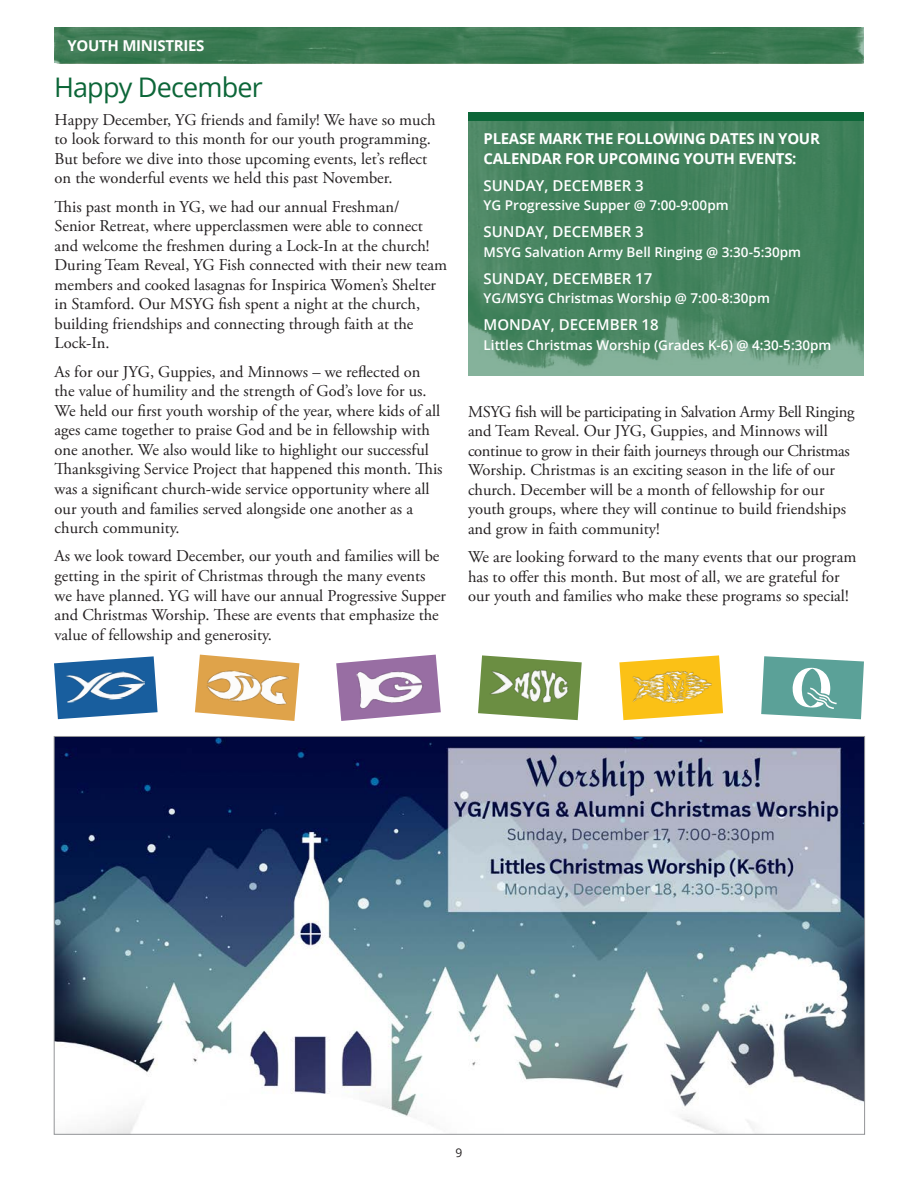
<style>
.page{position:relative;width:918px;height:1188px;background:#fff}
.page>*{position:absolute;margin:0;border:0;box-sizing:border-box;transform-origin:0 0}
._10_Head{font:27px "Open Sans";letter-spacing:-.03em;color:#0c6638}
._50_Body{font:16.5px/19.5px "Adobe Garamond Pro";color:#231f20}
._20_Subhead{font:600 15px "Open Sans";color:#fff}
._20_Subhead-2{font:700 15px/19.5px "Open Sans";letter-spacing:-.02em;color:#fff}
._00_Section_Title{font:700 15px "Open Sans";letter-spacing:-.02em;color:#fff}
._20_Subhead-3{font:600 13.5px "Open Sans";color:#fff}
.t1{font:12px "Open Sans";color:#231f20}
</style>
<div class="page">
<svg style="left:54px;top:27px;width:810px;height:36px;background:#3c7a53"></svg>
<img style="left:56px;top:738px;width:807px;height:395px">
<svg style="left:468px;top:122px;width:396px;height:254px;background:#4b8764"></svg>
<div style="left:468px;top:112px;width:396px;height:10px;background:#0c6638"></div>
<svg style="left:336px;top:655px;width:105px;height:66px"></svg>
<img style="left:356px;top:666px;width:69px;height:43px">
<svg style="left:619px;top:655px;width:104px;height:65px"></svg>
<img style="left:627px;top:664px;width:88px;height:44px">
<svg style="left:54px;top:656px;width:104px;height:63px"></svg>
<img style="left:65px;top:670px;width:81px;height:33px">
<svg style="left:761px;top:656px;width:103px;height:63px"></svg>
<svg style="left:195px;top:655px;width:104px;height:66px"></svg>
<img style="left:205px;top:666px;width:87px;height:43px">
<svg style="left:478px;top:655px;width:104px;height:65px"></svg>
<img style="left:489px;top:666px;width:82px;height:40px">
<p class="_00_Section_Title" style="left:68px;top:35px;width:138px">YOUTH MINISTRIES</p>
<p class="_10_Head" style="left:54px;top:69px;width:210px">Happy December</p>
<p class="_50_Body" style="left:55px;top:111px;width:383px">Happy December, YG friends and family! We have so much to look forward to this month for our youth programming.<br>But before we dive into those upcoming events, let’s reflect on the wonderful events we held this past November.</p>
<p class="_50_Body" style="left:55px;top:198px;width:394px">This past month in YG, we had our annual Freshman/<br>Senior Retreat, where upperclassmen were able to connect and welcome the freshmen during a Lock-In at the church!<br>During Team Reveal, YG Fish connected with their new team members and cooked lasagnas for Inspirica Women’s Shelter in Stamford. Our MSYG fish spent a night at the church, building friendships and connecting through faith at the Lock-In.</p>
<p class="_50_Body" style="left:55px;top:363px;width:390px">As for our JYG, Guppies, and Minnows – we reflected on the value of humility and the strength of God’s love for us.<br>We held our first youth worship of the year, where kids of all ages came together to praise God and be in fellowship with one another. We also would like to highlight our successful Thanksgiving Service Project that happened this month. This was a significant church-wide service opportunity where all our youth and families served alongside one another as a church community.</p>
<p class="_50_Body" style="left:55px;top:547px;width:393px">As we look toward December, our youth and families will be getting in the spirit of Christmas through the many events we have planned. YG will have our annual Progressive Supper and Christmas Worship. These are events that emphasize the value of fellowship and generosity.</p>
<p class="_20_Subhead-2" style="left:484px;top:129px;width:338px">PLEASE MARK THE FOLLOWING DATES IN YOUR<br>CALENDAR FOR UPCOMING YOUTH EVENTS:</p>
<p class="_20_Subhead" style="left:484px;top:175px;width:162px">SUNDAY, DECEMBER 3</p>
<p class="_20_Subhead-3" style="left:484px;top:196px;width:247px">YG Progressive Supper @ 7:00-9:00pm</p>
<p class="_20_Subhead" style="left:484px;top:221px;width:162px">SUNDAY, DECEMBER 3</p>
<p class="_20_Subhead-3" style="left:484px;top:243px;width:319px">MSYG Salvation Army Bell Ringing @ 3:30-5:30pm</p>
<p class="_20_Subhead" style="left:484px;top:268px;width:170px">SUNDAY, DECEMBER 17</p>
<p class="_20_Subhead-3" style="left:484px;top:289px;width:288px">YG/MSYG Christmas Worship @ 7:00-8:30pm</p>
<p class="_20_Subhead" style="left:484px;top:314px;width:177px">MONDAY, DECEMBER 18</p>
<p class="_20_Subhead-3" style="left:484px;top:336px;width:349px">Littles Christmas Worship (Grades K-6) @ 4:30-5:30pm</p>
<p class="_50_Body" style="left:468px;top:403px;width:388px">MSYG fish will be participating in Salvation Army Bell Ringing and Team Reveal. Our JYG, Guppies, and Minnows will continue to grow in their faith journeys through our Christmas Worship. Christmas is an exciting season in the life of our church. December will be a month of fellowship for our youth groups, where they will continue to build friendships and grow in faith community!</p>
<p class="_50_Body" style="left:468px;top:548px;width:390px">We are looking forward to the many events that our program has to offer this month. But most of all, we are grateful for our youth and families who make these programs so special!</p>
<p class="t1" style="left:456px;top:1144px;width:8px">9</p>
</div>
